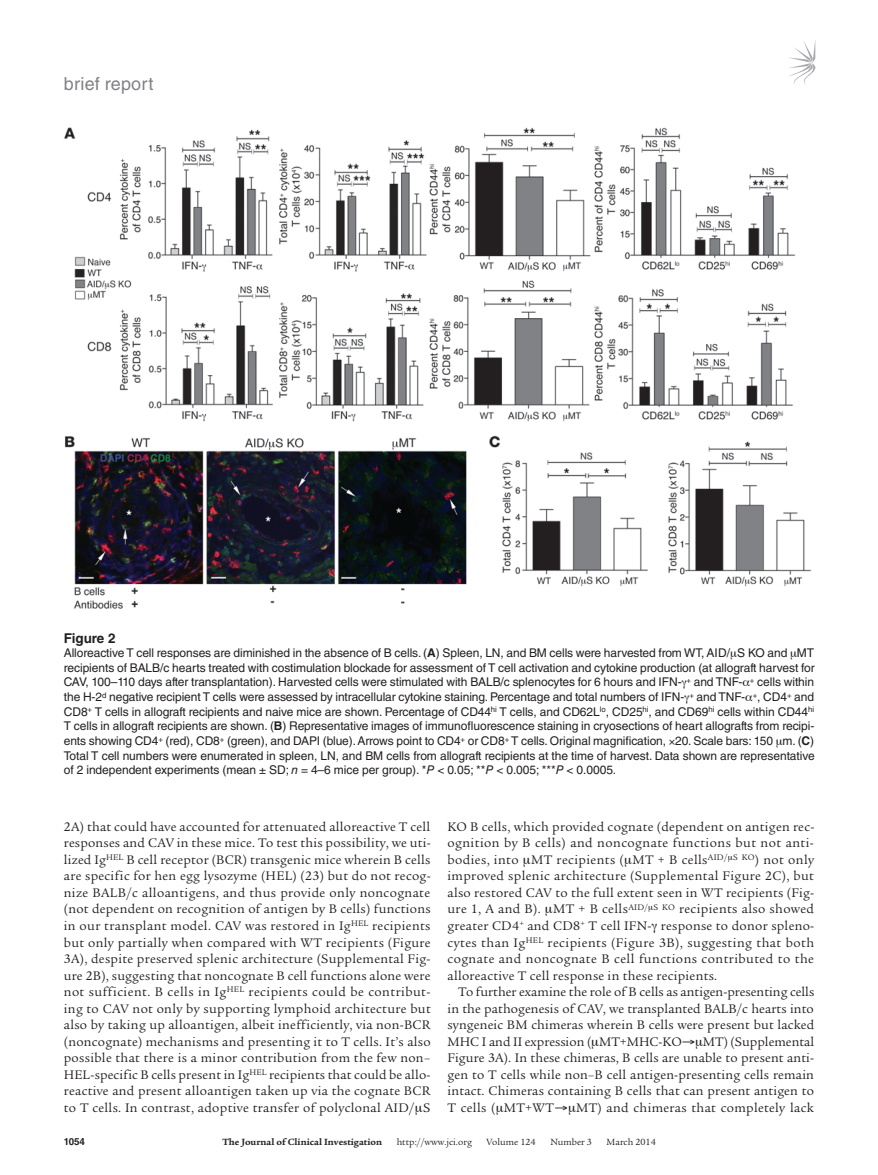
<style>
.page{position:relative;width:878px;height:1175px;background:#fff}
.page>*{position:absolute;margin:0;border:0;box-sizing:border-box;transform-origin:0 0}
.t1{font:18px "Helvetica LT Std";letter-spacing:.01em;color:#808285}
.t2{font:13.5px/16.5px "Legacy Serif Std";letter-spacing:.025em;color:#231f20;text-align:justify}
.t3{font:700 13.5px "Helvetica LT Std";color:#231f20}
.t4{font:12px/14.7px "Helvetica LT Std";letter-spacing:-.005em;color:#231f20;text-align:justify}
.t5{font:9.75px "Legacy Serif Std";color:#231f20}
.t6{font:700 9.75px "Legacy Serif Std";color:#231f20}
.t7{font:700 9.75px "Helvetica LT Std";color:#231f20}
.s1{font-weight:700}
.s2{font-style:italic}
</style>
<div class="page">
<svg style="left:789px;top:42px;width:26px;height:43px"></svg>
<img style="left:64px;top:127px;width:747px;height:482px">
<h1 class="t1" style="left:64px;top:73px;width:91px">brief report</h1>
<p class="t3" style="left:64px;top:629px;width:53px">Figure 2</p>
<p class="t4" style="left:64px;top:645px;width:752px">Alloreactive T cell responses are diminished in the absence of B cells. (<span class="s1">A</span>) Spleen, LN, and BM cells were harvested from WT, AID/ S KO and MT recipients of BALB/c hearts treated with costimulation blockade for assessment of T cell activation and cytokine production (at allograft harvest for CAV, 100–110 days after transplantation). Harvested cells were stimulated with BALB/c splenocytes for 6 hours and IFN- <sup>+</sup> and TNF- <sup>+</sup> cells within the H-2<sup>d</sup> negative recipient T cells were assessed by intracellular cytokine staining. Percentage and total numbers of IFN- <sup>+</sup> and TNF- <sup>+</sup>, CD4<sup>+</sup> and CD8<sup>+</sup> T cells in allograft recipients and naive mice are shown. Percentage of CD44<sup>hi</sup> T cells, and CD62L<sup>lo</sup>, CD25<sup>hi</sup>, and CD69<sup>hi</sup> cells within CD44<sup>hi </sup>T cells in allograft recipients are shown. (<span class="s1">B</span>) Representative images of immunofluorescence staining in cryosections of heart allografts from recipi&shy;ents showing CD4<sup>+</sup> (red), CD8<sup>+</sup> (green), and DAPI (blue). Arrows point to CD4<sup>+</sup> or CD8<sup>+</sup> T cells. Original magnification, 20. Scale bars: 150 m. (<span class="s1">C</span>)<br>Total T cell numbers were enumerated in spleen, LN, and BM cells from allograft recipients at the time of harvest. Data shown are representative of 2 independent experiments (mean ± SD; <span class="s2">n</span> = 4–6 mice per group). *<span class="s2">P</span> &lt; 0.05; **<span class="s2">P</span> &lt; 0.005; ***<span class="s2">P</span> &lt; 0.0005.</p>
<p class="t2" style="left:64px;top:818px;width:368px">2A) that could have accounted for attenuated alloreactive T cell responses and CAV in these mice. To test this possibility, we uti&shy;lized Ig<sup>HEL</sup> B cell receptor (BCR) transgenic mice wherein B cells are specific for hen egg lysozyme (HEL) (23) but do not recog&shy;nize BALB/c alloantigens, and thus provide only noncognate (not dependent on recognition of antigen by B cells) functions in our transplant model. CAV was restored in Ig<sup>HEL</sup> recipients but only partially when compared with WT recipients (Figure 3A), despite preserved splenic architecture (Supplemental Fig&shy;ure 2B), suggesting that noncognate B cell functions alone were not sufficient. B cells in Ig<sup>HEL</sup> recipients could be contribut&shy;ing to CAV not only by supporting lymphoid architecture but also by taking up alloantigen, albeit inefficiently, via non-BCR (noncognate) mechanisms and presenting it to T cells. It’s also possible that there is a minor contribution from the few non– HEL-specific B cells present in Ig<sup>HEL</sup> recipients that could be allo&shy;reactive and present alloantigen taken up via the cognate BCR to T cells. In contrast, adoptive transfer of polyclonal AID/ S</p>
<p class="t2" style="left:447px;top:818px;width:368px">KO B cells, which provided cognate (dependent on antigen rec&shy;ognition by B cells) and noncognate functions but not anti&shy;bodies, into MT recipients ( MT + B cells<sup>AID/</sup> <sup>S</sup> <sup>KO</sup>) not only improved splenic architecture (Supplemental Figure 2C), but also restored CAV to the full extent seen in WT recipients (Fig&shy;ure 1, A and B). MT + B cells<sup>AID/</sup> <sup>S</sup> <sup>KO</sup> recipients also showed greater CD4<sup>+</sup> and CD8<sup>+</sup> T cell IFN- response to donor spleno&shy;cytes than Ig<sup>HEL</sup> recipients (Figure 3B), suggesting that both cognate and noncognate B cell functions contributed to the alloreactive T cell response in these recipients.</p>
<p class="t2" style="left:447px;top:983px;width:368px;text-indent:11px">To further examine the role of B cells as antigen-presenting cells in the pathogenesis of CAV, we transplanted BALB/c hearts into syngeneic BM chimeras wherein B cells were present but lacked MHC I and II expression ( MT+MHC-KO→ MT) (Supplemental Figure 3A). In these chimeras, B cells are unable to present anti&shy;gen to T cells while non–B cell antigen-presenting cells remain intact. Chimeras containing B cells that can present antigen to T cells ( MT+WT→ MT) and chimeras that completely lack</p>
<p class="t7" style="left:64px;top:1135px;width:23px">1054</p>
<p class="t6" style="left:222px;top:1135px;width:161px">The Journal of Clinical Investigation</p>
<p class="t5" style="left:396px;top:1136px;width:77px">http://www.jci.org</p>
<p class="t5" style="left:486px;top:1136px;width:50px">Volume 124</p>
<p class="t5" style="left:550px;top:1136px;width:43px">Number 3</p>
<p class="t5" style="left:606px;top:1136px;width:51px">March 2014</p>
</div>
